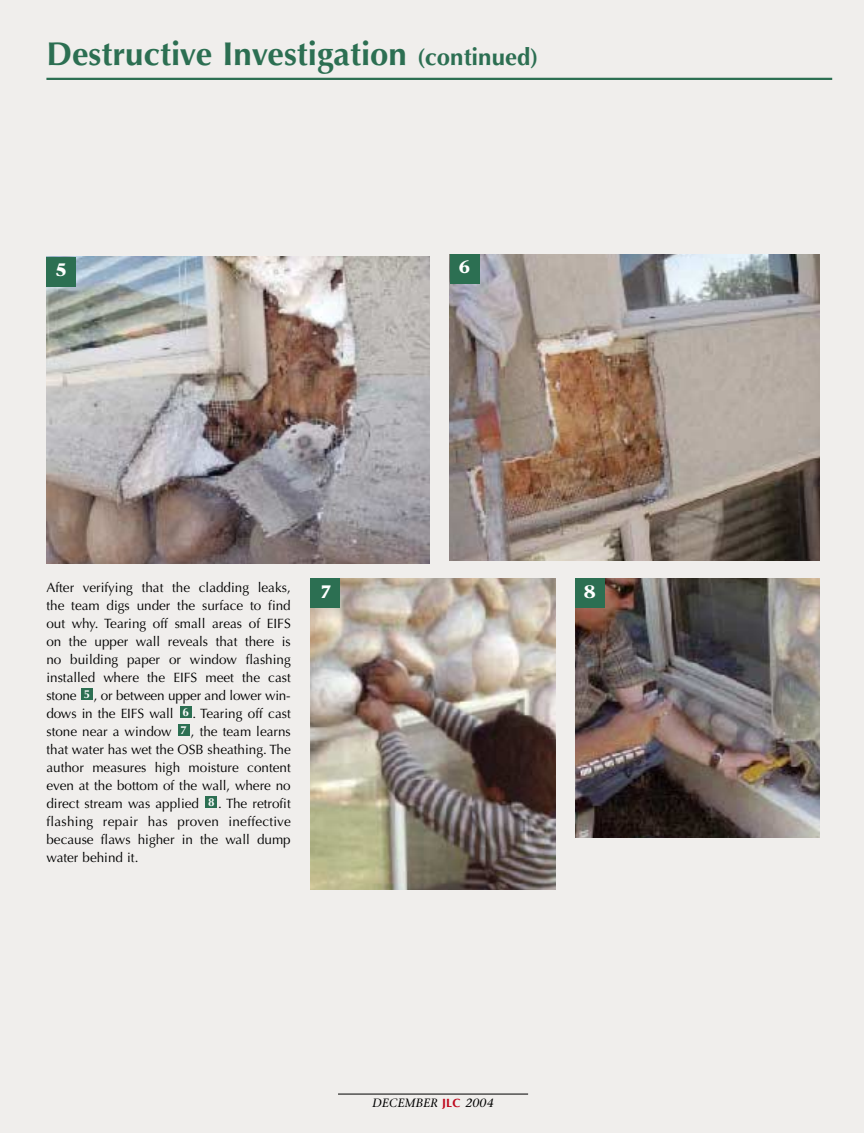
<style>
.page{position:relative;width:864px;height:1134px;background:#fff}
.page>*{position:absolute;margin:0;border:0;box-sizing:border-box;transform-origin:0 0}
.t1{font:700 33px "Optima";color:#2c6f52}
.t2{font:700 18px "Stone Serif";color:#fff}
.t3{font:13.5px/18px "Optima";color:#000;text-align:justify}
.t4{font:italic 12px "Stone Serif";letter-spacing:.015em;color:#000}
.t5{font:700 11.55px "Optima";color:#fff}
.s1{font-size:24px}
.s2{font-family:"Optima";font-weight:700;font-style:normal;color:#be061b}
</style>
<div class="page">
<div style="left:0;top:0;width:864px;height:1133px;background:#f0eeec"></div>
<hr style="left:338px;top:1094px;width:190px;height:1px;background:#000">
<div style="left:206px;top:796px;width:11px;height:12px;background:#2c6f52"></div>
<div style="left:178px;top:724px;width:11px;height:12px;background:#2c6f52"></div>
<div style="left:180px;top:706px;width:11px;height:12px;background:#2c6f52"></div>
<div style="left:81px;top:688px;width:11px;height:12px;background:#2c6f52"></div>
<img style="left:46px;top:257px;width:384px;height:306px">
<img style="left:450px;top:254px;width:370px;height:307px">
<img style="left:311px;top:579px;width:244px;height:310px">
<img style="left:575px;top:579px;width:245px;height:258px">
<div style="left:46px;top:257px;width:30px;height:29px;background:#2c6f52"></div>
<div style="left:450px;top:254px;width:29px;height:29px;background:#2c6f52"></div>
<div style="left:311px;top:579px;width:29px;height:29px;background:#2c6f52"></div>
<div style="left:575px;top:579px;width:30px;height:29px;background:#2c6f52"></div>
<hr style="left:46px;top:78px;width:786px;height:2px;background:#2c6f52">
<h1 class="t1" style="left:46px;top:40px;width:493px">Destructive Investigation <span class="s1">(continued)</span></h1>
<h2 class="t2" style="left:55px;top:263px;width:13px">5</h2>
<h2 class="t2" style="left:459px;top:260px;width:13px">6</h2>
<p class="t3" style="left:46px;top:579px;width:246px">After verifying that the cladding leaks, the team digs under the surface to find out why. Tearing off small areas of EIFS on the upper wall reveals that there is no building paper or window flashing installed where the EIFS meet the cast stone</p>
<p class="t3" style="left:46px;top:687px;width:246px;text-indent:47px">, or between upper and lower win&shy;dows in the EIFS wall</p>
<p class="t5" style="left:84px;top:689px;width:8px">5</p>
<p class="t3" style="left:192px;top:705px;width:100px">. Tearing off cast</p>
<p class="t5" style="left:182px;top:707px;width:8px">6</p>
<p class="t3" style="left:46px;top:723px;width:246px;text-indent:144px">, the team learns that water has wet the OSB sheathing. The author measures high moisture content even at the bottom of the wall, where no direct stream was applied</p>
<p class="t3" style="left:46px;top:723px;width:127px">stone near a window</p>
<p class="t5" style="left:181px;top:725px;width:8px">7</p>
<p class="t3" style="left:46px;top:795px;width:246px;text-indent:172px">. The retrofit flashing repair has proven ineffective because flaws higher in the wall dump water behind it.</p>
<p class="t5" style="left:208px;top:797px;width:8px">8</p>
<h2 class="t2" style="left:320px;top:584px;width:13px">7</h2>
<h2 class="t2" style="left:584px;top:584px;width:13px">8</h2>
<p class="t4" style="left:373px;top:1099px;width:123px">DECEMBER <span class="s2">JLC</span> 2004</p>
</div>
